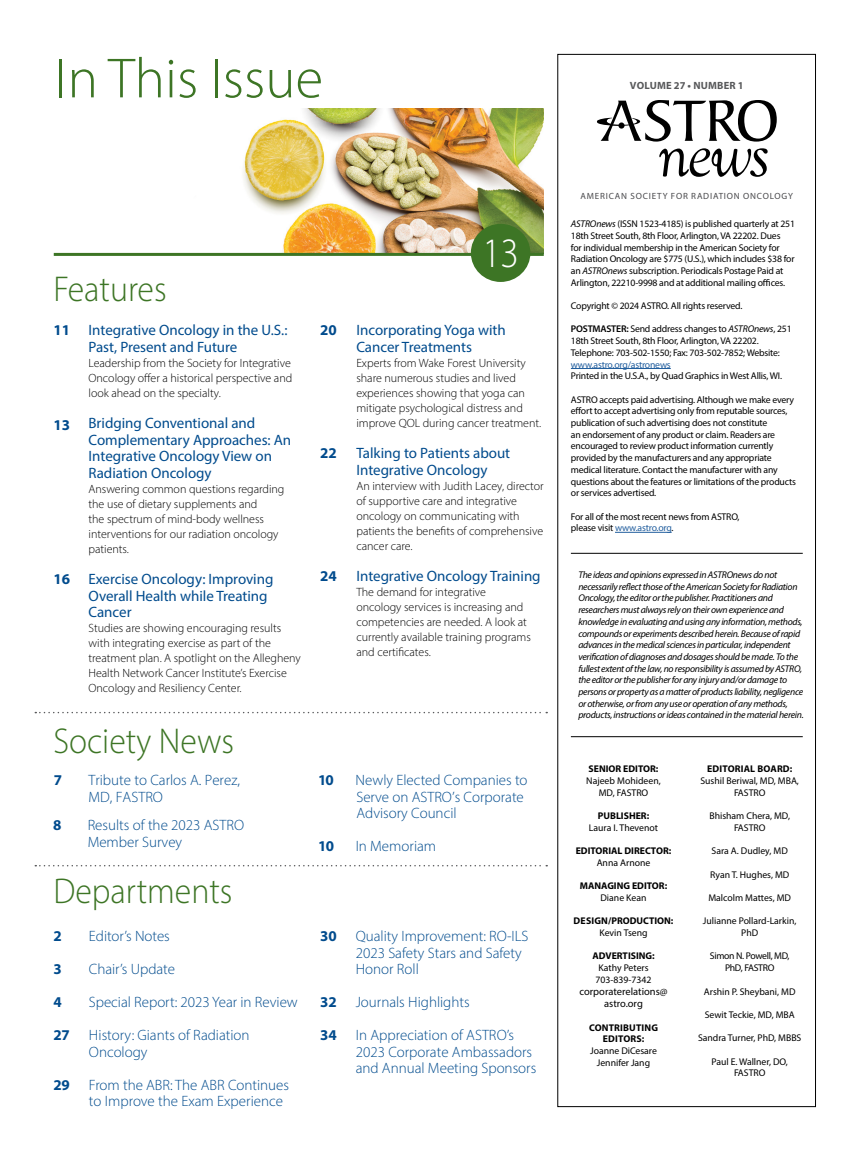
<style>
.page{position:relative;width:864px;height:1161px;background:#fff}
.page>*{position:absolute;margin:0;border:0;box-sizing:border-box;transform-origin:0 0}
.t1{font:italic 69.9px "Goudy Old Style T";color:#000}
.t2{font:300 57px "Myriad Pro";color:#3d7525}
.t3{font:300 42px "Myriad Pro";color:#fff;scale:.9 1}
.t4{font:300 36px "Myriad Pro";color:#3d7525;scale:.94 1}
.t5{font:300 15px/16.5px "Myriad Pro";color:#004b8d}
.t6{font:15px/16.5px "Myriad Pro";color:#004b8d}
.t7{font:700 15px "Myriad Pro";color:#004b8d}
.t8{font:300 12px/15px "Myriad Pro";color:#000}
.t9{font:10.5px/11.7px "Myriad Pro";color:#000;text-align:center}
.t10{font:700 10.5px "Myriad Pro";letter-spacing:.02em;color:#58595b}
.t11{font:9.75px/11.7px "Myriad Pro";letter-spacing:-.02em;color:#000;text-align:center}
.t12{font:italic 9.75px/11.7px "Myriad Pro";letter-spacing:-.03em;color:#000}
.t13{font:700 9.75px/11.7px "Myriad Pro";color:#000;text-align:center}
.t14{font:9.75px/11.7px "Myriad Pro";color:#000;text-align:center}
.t15{font:9.75px "Myriad Pro";letter-spacing:-.02em;color:#215e9e}
.t16{font:9px "Myriad Pro";letter-spacing:.09em;color:#4a4a4d}
.s1{font-style:italic}
.s2{font-weight:600}
.s3{color:#215e9e}
</style>
<div class="page">
<img style="left:82px;top:108px;width:462px;height:145px">
<svg style="left:35px;top:712px;width:512px;height:1px"></svg>
<hr style="left:571px;top:368px;width:100px;height:1px;background:#215e9e">
<hr style="left:615px;top:532px;width:57px;height:1px;background:#215e9e">
<svg style="left:597px;top:100px;width:180px;height:42px"></svg>
<hr style="left:571px;top:553px;width:232px;height:1px;background:#000">
<hr style="left:571px;top:736px;width:232px;height:1px;background:#000">
<svg style="left:35px;top:865px;width:512px;height:1px"></svg>
<hr style="left:54px;top:253px;width:490px;height:3px;background:#3d7525">
<div style="left:471px;top:224px;width:59px;height:58px;background:#3d7525;border-radius:50%"></div>
<h2 class="t2" style="left:55px;top:44px;width:270px">In This Issue</h2>
<h3 class="t4" style="left:53px;top:267px;width:122px">Features</h3>
<h3 class="t7" style="left:53px;top:320px;width:18px">11</h3>
<h3 class="t7" style="left:53px;top:415px;width:18px">13</h3>
<h3 class="t7" style="left:53px;top:569px;width:18px">16</h3>
<h3 class="t6" style="left:89px;top:322px;width:200px">Integrative Oncology in the U.S.:<br>Past, Present and Future</h3>
<p class="t8" style="left:89px;top:355px;width:205px;text-align:justify">Leadership from the Society for Integrative Oncology offer a historical perspective and look ahead on the specialty.</p>
<h3 class="t6" style="left:89px;top:415px;width:204px">Bridging Conventional and<br>Complementary Approaches: An<br>Integrative Oncology View on<br>Radiation Oncology</h3>
<p class="t8" style="left:89px;top:481px;width:197px">Answering common questions regarding the use of dietary supplements and<br>the spectrum of mind-body wellness interventions for our radiation oncology patients.</p>
<h3 class="t6" style="left:89px;top:571px;width:186px">Exercise Oncology: Improving<br>Overall Health while Treating<br>Cancer</h3>
<p class="t8" style="left:89px;top:621px;width:214px">Studies are showing encouraging results with integrating exercise as part of the treatment plan. A spotlight on the Allegheny Health Network Cancer Institute’s Exercise Oncology and Resiliency Center.</p>
<h3 class="t4" style="left:53px;top:719px;width:194px">Society News</h3>
<h3 class="t3" style="left:482px;top:228px;width:42px">13</h3>
<h3 class="t7" style="left:320px;top:320px;width:18px">20</h3>
<h3 class="t7" style="left:320px;top:443px;width:18px">22</h3>
<h3 class="t7" style="left:320px;top:566px;width:18px">24</h3>
<h3 class="t6" style="left:356px;top:322px;width:151px">Incorporating Yoga with<br>Cancer Treatments</h3>
<p class="t8" style="left:356px;top:355px;width:186px">Experts from Wake Forest University share numerous studies and lived experiences showing that yoga can mitigate psychological distress and improve QOL during cancer treatment.</p>
<h3 class="t6" style="left:356px;top:445px;width:155px">Talking to Patients about<br>Integrative Oncology</h3>
<p class="t8" style="left:356px;top:478px;width:189px">An interview with Judith Lacey, director of supportive care and integrative oncology on communicating with patients the benefits of comprehensive cancer care.</p>
<h3 class="t6" style="left:356px;top:568px;width:186px">Integrative Oncology Training</h3>
<p class="t8" style="left:356px;top:585px;width:176px">The demand for integrative oncology services is increasing and competencies are needed. A look at currently available training programs and certificates.</p>
<h3 class="t7" style="left:54px;top:770px;width:10px">7</h3>
<h3 class="t5" style="left:88px;top:772px;width:153px">Tribute to Carlos A. Perez,<br>MD, FASTRO</h3>
<h3 class="t7" style="left:318px;top:770px;width:17px">10</h3>
<h3 class="t5" style="left:356px;top:772px;width:173px">Newly Elected Companies to<br>Serve on ASTRO’s Corporate<br>Advisory Council</h3>
<h3 class="t7" style="left:53px;top:815px;width:10px">8</h3>
<h3 class="t5" style="left:88px;top:817px;width:158px">Results of the 2023 ASTRO<br>Member Survey</h3>
<h3 class="t7" style="left:318px;top:836px;width:18px">10</h3>
<h3 class="t5" style="left:356px;top:838px;width:82px">In Memoriam</h3>
<h3 class="t4" style="left:53px;top:870px;width:192px">Departments</h3>
<h3 class="t7" style="left:53px;top:926px;width:10px">2</h3>
<h3 class="t5" style="left:89px;top:928px;width:82px">Editor’s Notes</h3>
<h3 class="t7" style="left:53px;top:959px;width:10px">3</h3>
<h3 class="t5" style="left:89px;top:961px;width:88px">Chair’s Update</h3>
<h3 class="t7" style="left:53px;top:992px;width:10px">4</h3>
<h3 class="t5" style="left:89px;top:994px;width:210px">Special Report: 2023 Year in Review</h3>
<h3 class="t7" style="left:53px;top:1025px;width:18px">27</h3>
<h3 class="t5" style="left:89px;top:1027px;width:162px">History: Giants of Radiation<br>Oncology</h3>
<h3 class="t7" style="left:53px;top:1075px;width:18px">29</h3>
<h3 class="t5" style="left:89px;top:1076px;width:202px">From the ABR: The ABR Continues to Improve the Exam Experience</h3>
<h3 class="t7" style="left:320px;top:926px;width:18px">30</h3>
<h3 class="t5" style="left:356px;top:928px;width:174px">Quality Improvement: RO-ILS<br>2023 Safety Stars and Safety<br>Honor Roll</h3>
<h3 class="t7" style="left:320px;top:992px;width:18px">32</h3>
<h3 class="t5" style="left:356px;top:994px;width:115px">Journals Highlights</h3>
<h3 class="t7" style="left:320px;top:1025px;width:18px">34</h3>
<h3 class="t5" style="left:356px;top:1027px;width:182px">In Appreciation of ASTRO’s<br>2023 Corporate Ambassadors and Annual Meeting Sponsors</h3>
<p class="t10" style="left:630px;top:79px;width:115px">VOLUME 27 • NUMBER 1</p>
<h1 class="t1" style="left:657px;top:116px;width:114px">news</h1>
<p class="t16" style="left:581px;top:190px;width:214px">AMERICAN SOCIETY FOR RADIATION ONCOLOGY</p>
<p class="t11" style="left:571px;top:218px;width:226px;text-align:left"><span class="s1">ASTROnews</span> (ISSN 1523-4185) is published quarterly at 251<br>18th Street South, 8th Floor, Arlington, VA 22202. Dues<br>for individual membership in the American Society for Radiation Oncology are $775 (U.S.), which includes $38 for an <span class="s1">ASTROnews</span> subscription. Periodicals Postage Paid at Arlington, 22210-9998 and at additional mailing offices.</p>
<p class="t11" style="left:571px;top:300px;width:173px">Copyright © 2024 ASTRO. All rights reserved.</p>
<p class="t11" style="left:571px;top:323px;width:222px;text-align:left"><span class="s2">POSTMASTER:</span> Send address changes to <span class="s1">ASTROnews</span>, 251<br>18th Street South, 8th Floor, Arlington, VA 22202.<br>Telephone: 703-502-1550; Fax: 703-502-7852; Website:</p>
<p class="t15" style="left:571px;top:358px;width:101px">www.astro.org/astronews</p>
<p class="t11" style="left:571px;top:370px;width:213px">Printed in the U.S.A., by Quad Graphics in West Allis, WI.</p>
<p class="t11" style="left:571px;top:393px;width:227px;text-align:left">ASTRO accepts paid advertising. Although we make every effort to accept advertising only from reputable sources, publication of such advertising does not constitute<br>an endorsement of any product or claim. Readers are encouraged to review product information currently provided by the manufacturers and any appropriate medical literature. Contact the manufacturer with any questions about the features or limitations of the products or services advertised.</p>
<p class="t11" style="left:571px;top:510px;width:170px;text-align:left">For all of the most recent news from ASTRO, please visit <span class="s3">www.astro.org</span>.</p>
<p class="t12" style="left:578px;top:569px;width:227px">The ideas and opinions expressed in ASTROnews do not necessarily reflect those of the American Society for Radiation Oncology, the editor or the publisher. Practitioners and researchers must always rely on their own experience and knowledge in evaluating and using any information, methods, compounds or experiments described herein. Because of rapid advances in the medical sciences in particular, independent verification of diagnoses and dosages should be made. To the fullest extent of the law, no responsibility is assumed by ASTRO, the editor or the publisher for any injury and/or damage to persons or property as a matter of products liability, negligence or otherwise, or from any use or operation of any methods, products, instructions or ideas contained in the material herein.</p>
<p class="t13" style="left:589px;top:763px;width:71px">SENIOR EDITOR:</p>
<p class="t14" style="left:586px;top:775px;width:76px">Najeeb Mohideen,<br>MD, FASTRO</p>
<p class="t13" style="left:598px;top:810px;width:53px">PUBLISHER:</p>
<p class="t14" style="left:589px;top:821px;width:71px">Laura I. Thevenot</p>
<p class="t13" style="left:576px;top:845px;width:97px">EDITORIAL DIRECTOR:</p>
<p class="t14" style="left:597px;top:857px;width:55px">Anna Arnone</p>
<p class="t13" style="left:580px;top:880px;width:89px">MANAGING EDITOR:</p>
<p class="t14" style="left:600px;top:892px;width:48px">Diane Kean</p>
<p class="t13" style="left:574px;top:915px;width:101px">DESIGN/PRODUCTION:</p>
<p class="t14" style="left:599px;top:927px;width:50px">Kevin Tseng</p>
<p class="t13" style="left:592px;top:950px;width:64px">ADVERTISING:</p>
<p class="t14" style="left:596px;top:962px;width:58px;text-align:left">Kathy Peters<br>703-839-7342</p>
<p class="t9" style="left:579px;top:986px;width:90px">corporaterelations@ astro.org</p>
<p class="t13" style="left:589px;top:1021px;width:70px">CONTRIBUTING<br>EDITORS:</p>
<p class="t11" style="left:590px;top:1045px;width:68px">Joanne DiCesare<br>Jennifer Jang</p>
<p class="t13" style="left:707px;top:763px;width:87px">EDITORIAL BOARD:</p>
<p class="t11" style="left:701px;top:775px;width:100px">Sushil Beriwal, MD, MBA,<br>FASTRO</p>
<p class="t11" style="left:709px;top:810px;width:82px">Bhisham Chera, MD,<br>FASTRO</p>
<p class="t11" style="left:712px;top:845px;width:78px">Sara A. Dudley, MD</p>
<p class="t11" style="left:710px;top:868px;width:81px">Ryan T. Hughes, MD</p>
<p class="t11" style="left:708px;top:892px;width:84px">Malcolm Mattes, MD</p>
<p class="t11" style="left:703px;top:915px;width:95px">Julianne Pollard-Larkin,<br>PhD</p>
<p class="t11" style="left:710px;top:950px;width:81px">Simon N. Powell, MD,<br>PhD, FASTRO</p>
<p class="t11" style="left:704px;top:985px;width:93px">Arshin P. Sheybani, MD</p>
<p class="t11" style="left:705px;top:1009px;width:91px">Sewit Teckie, MD, MBA</p>
<p class="t11" style="left:698px;top:1032px;width:105px">Sandra Turner, PhD, MBBS</p>
<p class="t11" style="left:712px;top:1055px;width:78px">Paul E. Wallner, DO,<br>FASTRO</p>
</div>
